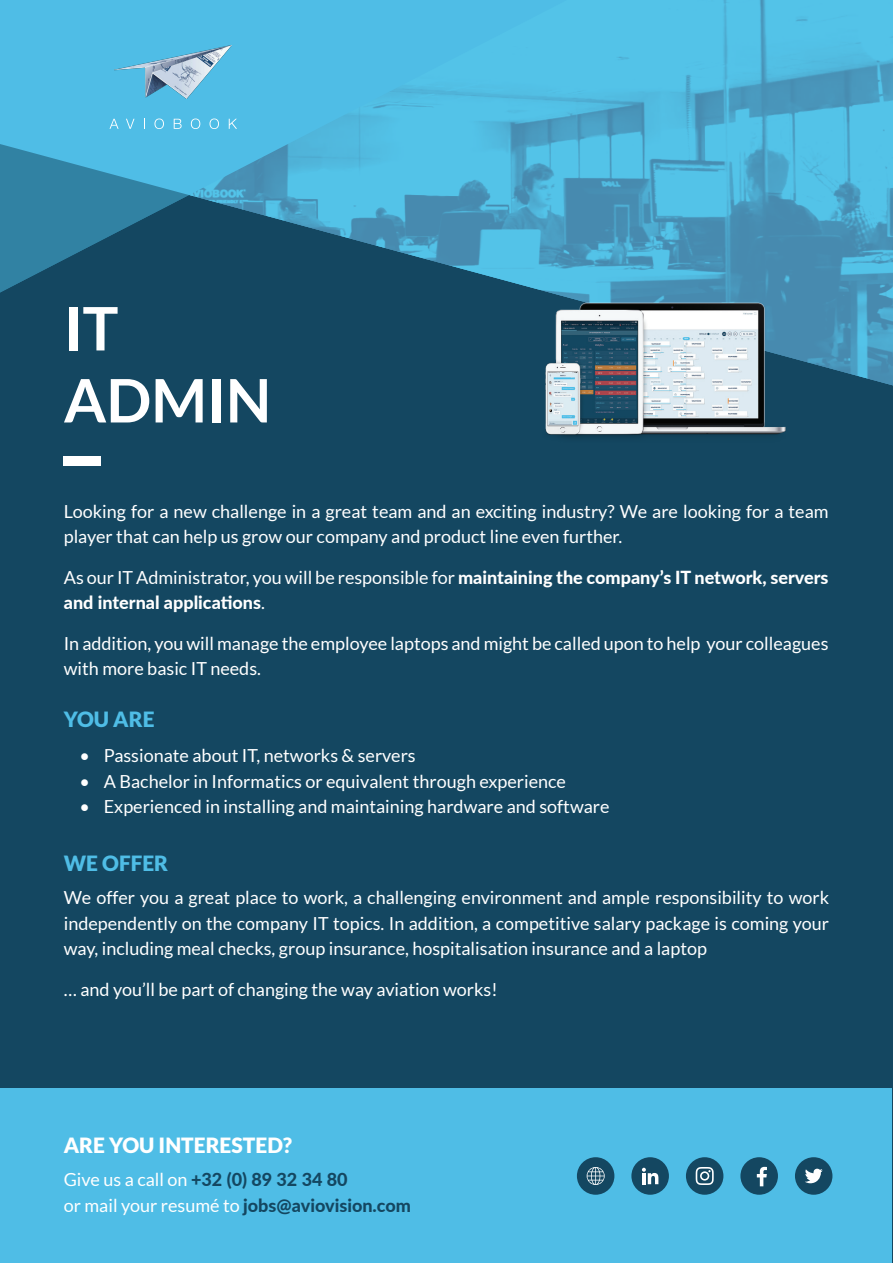
<style>
.page{position:relative;width:893px;height:1263px;background:#144761}
.page>*{position:absolute;margin:0;border:0;box-sizing:border-box;transform-origin:0 0}
.t1{font:700 60px "Lato";color:#fff}
.t2{font:900 21px "Lato";color:#fff}
.t3{font:900 21px "Lato";color:#4fbde6}
.t4{font:18px/25.5px "Lato";color:#fff}
.t5{font:800 18px/25.5px "Lato";color:#fff}
.t6{font:800 18px "Lato";color:#144761}
.s1{font-weight:400}
.s2{font-weight:400;color:#fff}
</style>
<div class="page">
<div style="left:1px;top:1089px;width:891px;height:174px;background:#4fbde6"></div>
<svg style="left:567px;top:0;width:326px;height:385px;background:#4eafd4"></svg>
<svg style="left:0;top:0;width:567px;height:273px;background:#49add3"></svg>
<svg style="left:0;top:144px;width:189px;height:149px"></svg>
<img style="left:115px;top:46px;width:117px;height:52px">
<svg style="left:110px;top:119px;width:9px;height:10px"></svg>
<svg style="left:126px;top:119px;width:8px;height:10px"></svg>
<svg style="left:154px;top:119px;width:10px;height:10px"></svg>
<svg style="left:174px;top:119px;width:8px;height:10px"></svg>
<svg style="left:191px;top:119px;width:9px;height:10px"></svg>
<svg style="left:210px;top:119px;width:9px;height:10px"></svg>
<svg style="left:229px;top:119px;width:8px;height:10px"></svg>
<div style="left:64px;top:456px;width:37px;height:9px;background:#fff"></div>
<img style="left:478px;top:262px;width:376px;height:176px">
<div style="left:795px;top:1157px;width:37px;height:38px;background:#144761;border-radius:50%"></div>
<svg style="left:805px;top:1168px;width:18px;height:15px"></svg>
<div style="left:740px;top:1157px;width:38px;height:38px;background:#144761;border-radius:50%"></div>
<svg style="left:757px;top:1167px;width:10px;height:19px"></svg>
<div style="left:686px;top:1157px;width:37px;height:38px;background:#144761;border-radius:50%"></div>
<svg style="left:696px;top:1167px;width:18px;height:18px"></svg>
<div style="left:631px;top:1157px;width:38px;height:38px;background:#144761;border-radius:50%"></div>
<svg style="left:642px;top:1168px;width:16px;height:16px"></svg>
<div style="left:577px;top:1157px;width:37px;height:38px;background:#144761;border-radius:50%"></div>
<svg style="left:587px;top:1167px;width:18px;height:18px"></svg>
<p class="t1" style="left:64px;top:294px;width:56px">IT</p>
<p class="t1" style="left:64px;top:366px;width:209px">ADMIN</p>
<p class="t4" style="left:64px;top:498px;width:766px">Looking for a new challenge in a great team and an exciting industry? We are looking for a team player that can help us grow our company and product line even further.</p>
<p class="t5" style="left:64px;top:564px;width:766px"><span class="s1">As our IT Administrator, you will be responsible for</span> maintaining the company’s IT network, servers and internal applications<span class="s1">.</span></p>
<p class="t4" style="left:64px;top:630px;width:766px">In addition, you will manage the employee laptops and might be called upon to help your colleagues with more basic IT needs.</p>
<p class="t3" style="left:64px;top:707px;width:92px">YOU ARE</p>
<p class="t4" style="left:79px;top:743px;width:338px">• Passionate about IT, networks &amp; servers</p>
<p class="t4" style="left:79px;top:768px;width:488px">• A Bachelor in Informatics or equivalent through experience</p>
<p class="t4" style="left:79px;top:794px;width:532px">• Experienced in installing and maintaining hardware and software</p>
<p class="t3" style="left:64px;top:851px;width:106px">WE OFFER</p>
<p class="t4" style="left:64px;top:885px;width:767px;text-align:justify">We offer you a great place to work, a challenging environment and ample responsibility to work independently on the company IT topics. In addition, a competitive salary package is coming your way, including meal checks, group insurance, hospitalisation insurance and a laptop</p>
<p class="t4" style="left:64px;top:976px;width:435px">… and you’ll be part of changing the way aviation works!</p>
<p class="t2" style="left:64px;top:1133px;width:230px">ARE YOU INTERESTED?</p>
<p class="t6" style="left:64px;top:1166px;width:285px"><span class="s2">Give us a call on</span> +32 (0) 89 32 34 80</p>
<p class="t6" style="left:64px;top:1192px;width:349px"><span class="s2">or mail your resumé to</span> jobs@aviovision.com</p>
</div>
